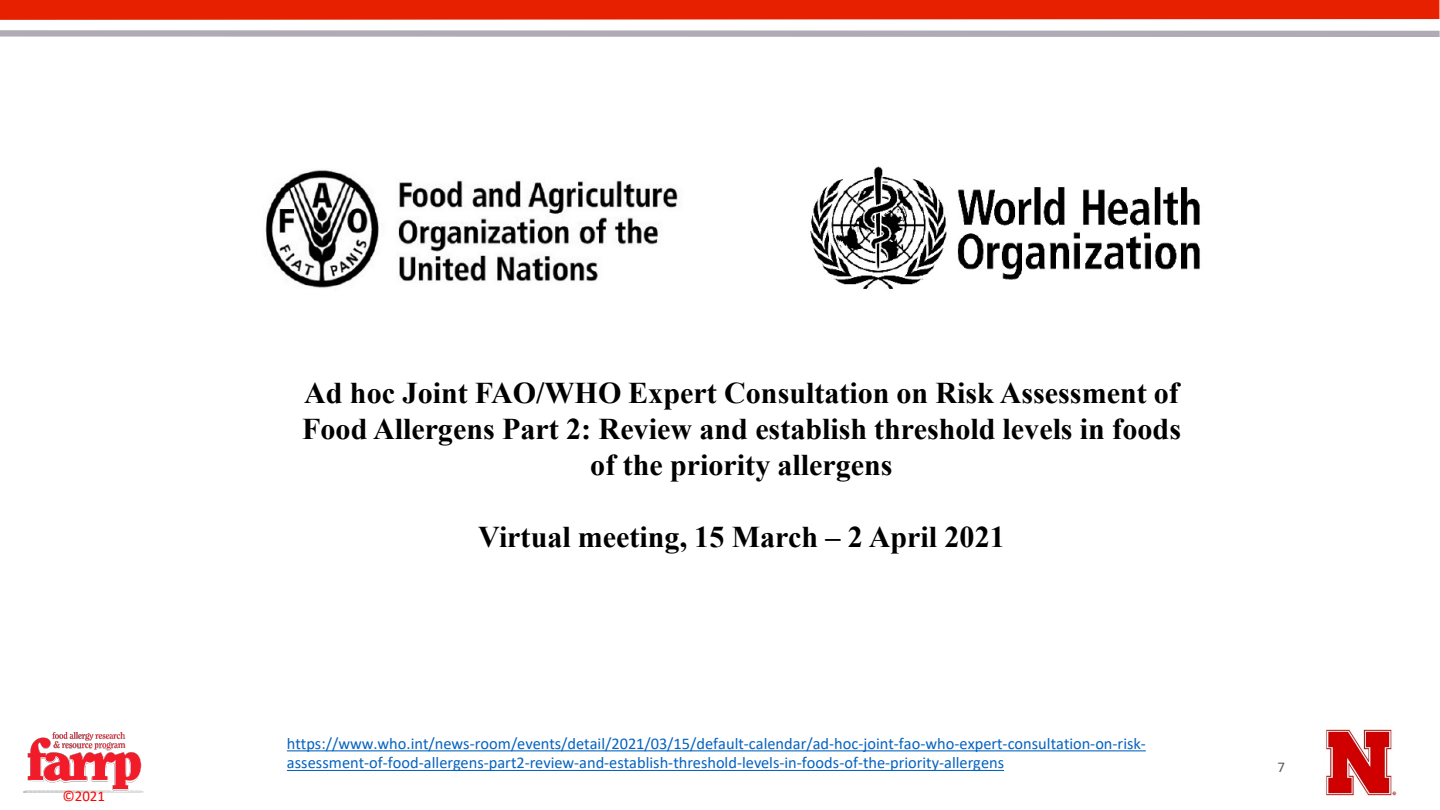
<style>
.page{position:relative;width:1440px;height:810px;background:#fff}
.page>*{position:absolute;margin:0;border:0;box-sizing:border-box;transform-origin:0 0}
.t1{font:700 30px/36px "Times New Roman";color:#000;text-align:center}
.t2{font:16.35px/19.6px "Calibri";color:#0563c1}
.t3{font:15px "Calibri";color:#f00}
.t4{font:15px "Calibri";color:#595959}
</style>
<div class="page">
<svg style="left:0;top:0;width:1440px;height:37px"></svg>
<img style="left:24px;top:732px;width:120px;height:60px">
<img style="left:1325px;top:729px;width:72px;height:67px">
<img style="left:265px;top:166px;width:935px;height:123px">
<svg style="left:287px;top:750px;width:859px;height:1px"></svg>
<svg style="left:287px;top:770px;width:717px;height:1px"></svg>
<p class="t3" style="left:62px;top:785px;width:44px">©2021</p>
<h1 class="t1" style="left:302px;top:374px;width:880px">Ad hoc Joint FAO/WHO Expert Consultation on Risk Assessment of<br>Food Allergens Part 2: Review and establish threshold levels in foods of the priority allergens</h1>
<h1 class="t1" style="left:478px;top:518px;width:528px">Virtual meeting, 15 March – 2 April 2021</h1>
<p class="t2" style="left:287px;top:733px;width:860px">https://www.who.int/news-room/events/detail/2021/03/15/default-calendar/ad-hoc-joint-fao-who-expert-consultation-on-risk&shy;assessment-of-food-allergens-part2-review-and-establish-threshold-levels-in-foods-of-the-priority-allergens</p>
<p class="t4" style="left:1277px;top:757px;width:9px">7</p>
</div>
